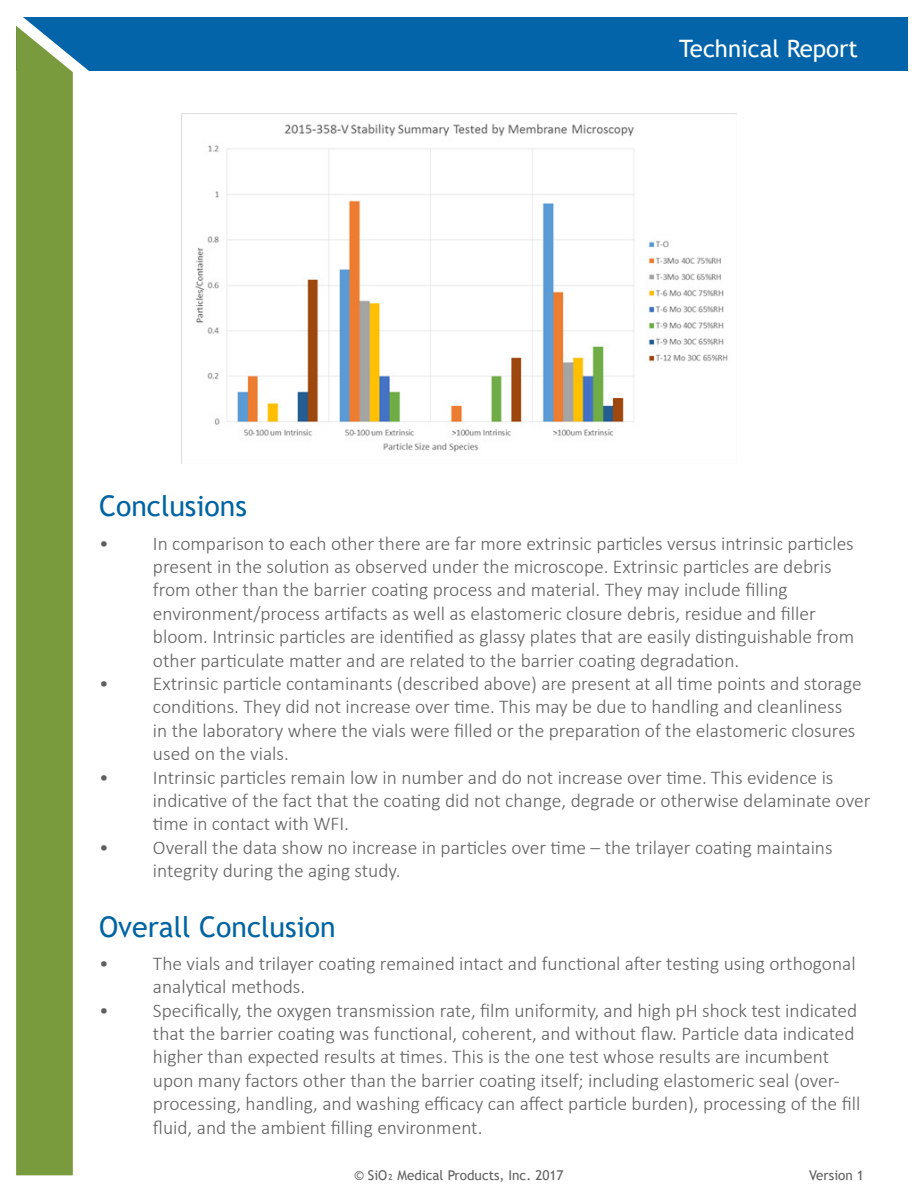
<style>
.page{position:relative;width:918px;height:1188px;background:#fff}
.page>*{position:absolute;margin:0;border:0;box-sizing:border-box;transform-origin:0 0}
.t1{font:28.5px "Trebuchet MS";color:#0064a2}
.t2{font:24px "Trebuchet MS";color:#fff}
.t3{font:300 19.5px/23.4px "Calibri";color:#5e605f}
.t4{font:13.5px "Trebuchet MS";color:#5e605f}
</style>
<div class="page">
<div style="left:16px;top:17px;width:891px;height:54px;background:#0464a9"></div>
<div style="left:16px;top:194px;width:57px;height:981px;background:#799b3d"></div>
<svg style="left:16px;top:17px;width:166px;height:177px"></svg>
<img style="left:182px;top:113px;width:554px;height:339px">
<h1 class="t1" style="left:99px;top:488px;width:150px">Conclusions</h1>
<p class="t2" style="left:679px;top:34px;width:180px">Technical Report</p>
<p class="t3" style="left:153px;top:531px;width:703px;text-indent:-54px">• In comparison to each other there are far more extrinsic particles versus intrinsic particles present in the solution as observed under the microscope. Extrinsic particles are debris from other than the barrier coating process and material. They may include filling environment/process artifacts as well as elastomeric closure debris, residue and filler bloom. Intrinsic particles are identified as glassy plates that are easily distinguishable from other particulate matter and are related to the barrier coating degradation.</p>
<p class="t3" style="left:153px;top:672px;width:710px;text-indent:-54px">• Extrinsic particle contaminants (described above) are present at all time points and storage conditions. They did not increase over time. This may be due to handling and cleanliness<br>in the laboratory where the vials were filled or the preparation of the elastomeric closures used on the vials.</p>
<p class="t3" style="left:153px;top:765px;width:719px;text-indent:-54px">• Intrinsic particles remain low in number and do not increase over time. This evidence is indicative of the fact that the coating did not change, degrade or otherwise delaminate over time in contact with WFI.</p>
<p class="t3" style="left:153px;top:835px;width:681px;text-indent:-54px">• Overall the data show no increase in particles over time – the trilayer coating maintains integrity during the aging study.</p>
<h1 class="t1" style="left:99px;top:909px;width:238px">Overall Conclusion</h1>
<p class="t3" style="left:153px;top:951px;width:704px;text-indent:-54px">• The vials and trilayer coating remained intact and functional after testing using orthogonal analytical methods.</p>
<p class="t3" style="left:153px;top:998px;width:709px;text-indent:-54px">• Specifically, the oxygen transmission rate, film uniformity, and high pH shock test indicated that the barrier coating was functional, coherent, and without flaw. Particle data indicated higher than expected results at times. This is the one test whose results are incumbent upon many factors other than the barrier coating itself; including elastomeric seal (over&shy;processing, handling, and washing efficacy can affect particle burden), processing of the fill fluid, and the ambient filling environment.</p>
<p class="t4" style="left:354px;top:1167px;width:211px">© SiO₂ Medical Products, Inc. 2017</p>
<p class="t4" style="left:809px;top:1167px;width:56px">Version 1</p>
</div>
